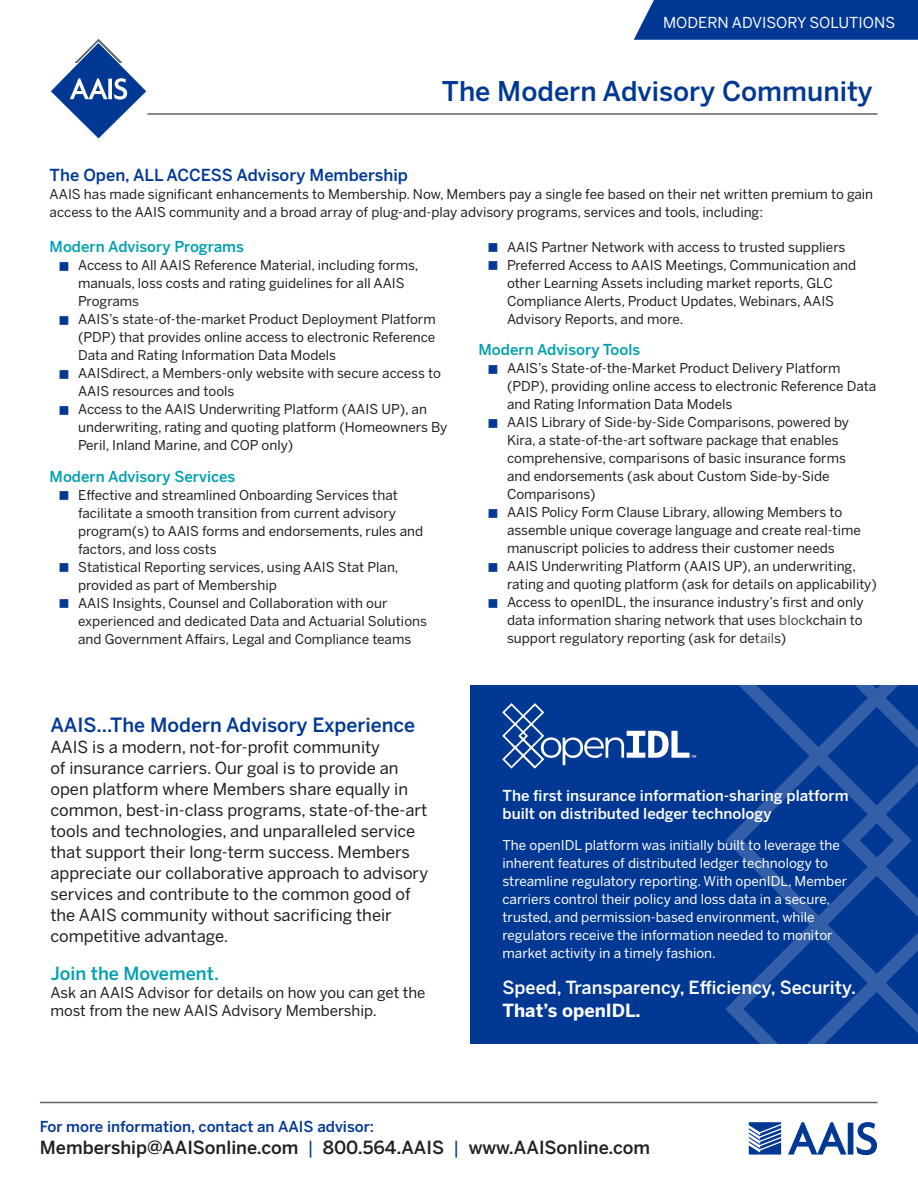
<style>
.page{position:relative;width:918px;height:1188px;background:#fff}
.page>*{position:absolute;margin:0;border:0;box-sizing:border-box;transform-origin:0 0}
.t1{font:500 27px "Benton Sans";color:#003894}
.t2{font:500 19.5px "Benton Sans";color:#003894}
.t3{font:500 18px "Benton Sans";color:#231f20}
.t4{font:500 18px/22.5px "Benton Sans";color:#fff}
.t5{font:500 18px "Benton Sans";color:#00a0b0}
.t6{font:16.5px/21px "Benton Sans";color:#231f20}
.t7{font:500 16.5px "Benton Sans";color:#003894}
.t8{font:15px/18px "Benton Sans";color:#231f20}
.t9{font:500 15px/18px "Benton Sans";color:#fff}
.t10{font:500 15px "Benton Sans";color:#00a0b0}
.t11{font:500 15px "Benton Sans";color:#003894}
.t12{font:15px "Benton Sans";color:#fff}
.t13{font:13.5px/18px "Benton Sans";color:#231f20}
.t14{font:13.5px/18px "Benton Sans";color:#fff}
.t15{font:8.4px "Myriad Pro";color:#fff}
.s1{color:#003894}
.s2{font-weight:700}
.s3{font-weight:400;color:#003894}
</style>
<div class="page">
<div style="left:471px;top:685px;width:447px;height:358px;background:#003894"></div>
<svg style="left:749px;top:1122px;width:32px;height:33px"></svg>
<svg style="left:788px;top:1122px;width:89px;height:33px"></svg>
<hr style="left:147px;top:113px;width:731px;height:2px;background:#5a6670">
<hr style="left:40px;top:1102px;width:838px;height:1px;background:#5a6670">
<svg style="left:50px;top:39px;width:97px;height:100px"></svg>
<div style="left:634px;top:0;width:284px;height:40px;background:#003894"></div>
<svg style="left:725px;top:685px;width:193px;height:359px"></svg>
<svg style="left:774px;top:822px;width:144px;height:222px"></svg>
<svg style="left:502px;top:703px;width:188px;height:66px"></svg>
<p class="t12" style="left:663px;top:13px;width:234px">MODERN ADVISORY SOLUTIONS</p>
<p class="t1" style="left:442px;top:76px;width:432px">The Modern Advisory Community</p>
<p class="t7" style="left:50px;top:165px;width:360px">The Open, ALL ACCESS Advisory Membership</p>
<p class="t13" style="left:50px;top:185px;width:825px">AAIS has made significant enhancements to Membership. Now, Members pay a single fee based on their net written premium to gain access to the AAIS community and a broad array of plug-and-play advisory programs, services and tools, including:</p>
<p class="t10" style="left:50px;top:238px;width:196px">Modern Advisory Programs</p>
<p class="t13" style="left:78px;top:256px;width:342px;text-indent:-20px"><span class="s1">■</span> Access to All AAIS Reference Material, including forms, manuals, loss costs and rating guidelines for all AAIS<br>Programs</p>
<p class="t13" style="left:78px;top:310px;width:359px;text-align:justify;text-indent:-20px"><span class="s1">■</span> AAIS’s state-of-the-market Product Deployment Platform (PDP) that provides online access to electronic Reference Data and Rating Information Data Models</p>
<p class="t13" style="left:78px;top:364px;width:364px;text-indent:-20px"><span class="s1">■</span> AAISdirect, a Members-only website with secure access to<br>AAIS resources and tools</p>
<p class="t13" style="left:78px;top:400px;width:371px;text-indent:-20px"><span class="s1">■</span> Access to the AAIS Underwriting Platform (AAIS UP), an underwriting, rating and quoting platform (Homeowners By<br>Peril, Inland Marine, and COP only)</p>
<p class="t10" style="left:50px;top:467px;width:187px">Modern Advisory Services</p>
<p class="t13" style="left:78px;top:485px;width:347px;text-indent:-20px"><span class="s1">■</span> Effective and streamlined Onboarding Services that facilitate a smooth transition from current advisory program(s) to AAIS forms and endorsements, rules and factors, and loss costs</p>
<p class="t13" style="left:78px;top:557px;width:322px;text-indent:-20px"><span class="s1">■</span> Statistical Reporting services, using AAIS Stat Plan, provided as part of Membership</p>
<p class="t13" style="left:78px;top:593px;width:350px;text-indent:-20px"><span class="s1">■</span> AAIS Insights, Counsel and Collaboration with our experienced and dedicated Data and Actuarial Solutions and Government Affairs, Legal and Compliance teams</p>
<p class="t2" style="left:50px;top:713px;width:366px">AAIS...The Modern Advisory Experience</p>
<p class="t6" style="left:50px;top:736px;width:379px">AAIS is a modern, not-for-profit community<br>of insurance carriers. Our goal is to provide an open platform where Members share equally in common, best-in-class programs, state-of-the-art tools and technologies, and unparalleled service that support their long-term success. Members appreciate our collaborative approach to advisory services and contribute to the common good of the AAIS community without sacrificing their competitive advantage.</p>
<p class="t5" style="left:50px;top:963px;width:170px">Join the Movement.</p>
<p class="t8" style="left:50px;top:983px;width:377px">Ask an AAIS Advisor for details on how you can get the most from the new AAIS Advisory Membership.</p>
<p class="t13" style="left:488px;top:238px;width:359px"><span class="s1">■</span> AAIS Partner Network with access to trusted suppliers</p>
<p class="t13" style="left:507px;top:256px;width:351px;text-indent:-20px"><span class="s1">■</span> Preferred Access to AAIS Meetings, Communication and other Learning Assets including market reports, GLC Compliance Alerts, Product Updates, Webinars, AAIS Advisory Reports, and more.</p>
<p class="t10" style="left:479px;top:341px;width:163px">Modern Advisory Tools</p>
<p class="t13" style="left:507px;top:359px;width:371px;text-indent:-20px"><span class="s1">■</span> AAIS’s State-of-the-Market Product Delivery Platform (PDP), providing online access to electronic Reference Data and Rating Information Data Models</p>
<p class="t13" style="left:507px;top:413px;width:344px;text-indent:-20px"><span class="s1">■</span> AAIS Library of Side-by-Side Comparisons, powered by Kira, a state-of-the-art software package that enables comprehensive, comparisons of basic insurance forms and endorsements (ask about Custom Side-by-Side Comparisons)</p>
<p class="t13" style="left:507px;top:503px;width:355px;text-indent:-20px"><span class="s1">■</span> AAIS Policy Form Clause Library, allowing Members to assemble unique coverage language and create real-time manuscript policies to address their customer needs</p>
<p class="t13" style="left:507px;top:557px;width:371px;text-indent:-20px"><span class="s1">■</span> AAIS Underwriting Platform (AAIS UP), an underwriting, rating and quoting platform (ask for details on applicability)</p>
<p class="t13" style="left:507px;top:593px;width:358px;text-align:justify;text-indent:-20px"><span class="s1">■</span> Access to openIDL, the insurance industry’s first and only data information sharing network that uses blockchain to support regulatory reporting (ask for details)</p>
<p class="t15" style="left:691px;top:753px;width:7px">™</p>
<p class="t9" style="left:503px;top:787px;width:348px">The first insurance information-sharing platform built on distributed ledger technology</p>
<p class="t14" style="left:503px;top:836px;width:346px">The openIDL platform was initially built to leverage the inherent features of distributed ledger technology to streamline regulatory reporting. With openIDL, Member carriers control their policy and loss data in a secure, trusted, and permission-based environment, while regulators receive the information needed to monitor market activity in a timely fashion.</p>
<p class="t4" style="left:503px;top:977px;width:355px">Speed, Transparency, Efficiency, Security.<br><span class="s2">That’s openIDL.</span></p>
<p class="t11" style="left:40px;top:1118px;width:336px">For more information, contact an AAIS advisor:</p>
<p class="t3" style="left:40px;top:1137px;width:612px">Membership@AAISonline.com <span class="s3">|</span> 800.564.AAIS <span class="s3">|</span> www.AAISonline.com</p>
</div>
